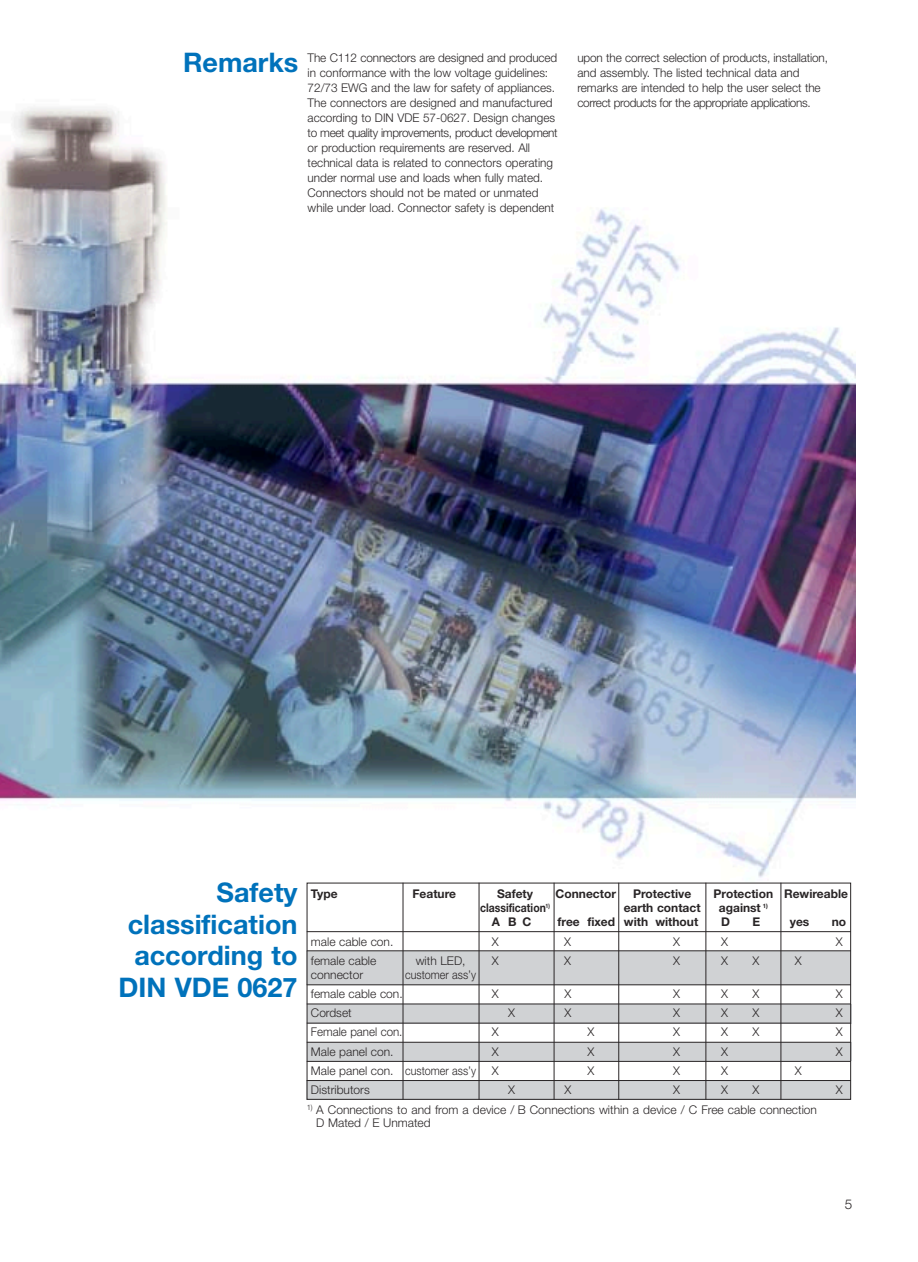
<style>
.page{position:relative;width:918px;height:1262px;background:#fff}
.page>*{position:absolute;margin:0;border:0;box-sizing:border-box;transform-origin:0 0}
.t1{font:700 27px/31.5px "Helvetica Neue";color:#0072bb;text-align:right}
.t2{font:300 13.5px "Helvetica Neue";color:#292526}
.t3{font:300 12px/15px "Helvetica Neue";color:#292526}
.t4{font:700 12px "Helvetica Neue";color:#292526}
.t5{font:700 12px "Helvetica Neue";color:#292526;scale:.87 1}
.t6{font:300 12px "Helvetica Neue";color:#292526;scale:.96 1}
.t7{font:300 12px "Helvetica Neue";color:#292526;scale:.9 1}
</style>
<div class="page">
<img style="left:0;top:107px;width:855px;height:922px">
<div style="left:307px;top:950px;width:544px;height:34px;background:#d0d2d4"></div>
<div style="left:307px;top:1003px;width:544px;height:20px;background:#d0d2d4"></div>
<div style="left:307px;top:1042px;width:544px;height:19px;background:#d0d2d4"></div>
<div style="left:307px;top:1080px;width:544px;height:19px;background:#d0d2d4"></div>
<hr style="left:307px;top:931px;width:544px;height:1px;background:#292526">
<hr style="left:307px;top:950px;width:544px;height:1px;background:#292526">
<hr style="left:307px;top:984px;width:544px;height:1px;background:#292526">
<hr style="left:307px;top:1003px;width:544px;height:1px;background:#292526">
<hr style="left:307px;top:1022px;width:544px;height:1px;background:#292526">
<hr style="left:307px;top:1042px;width:544px;height:1px;background:#292526">
<hr style="left:307px;top:1061px;width:544px;height:1px;background:#292526">
<hr style="left:307px;top:1080px;width:544px;height:1px;background:#292526">
<hr style="left:403px;top:882px;width:1px;height:217px;background:#292526">
<hr style="left:479px;top:882px;width:1px;height:217px;background:#292526">
<hr style="left:554px;top:882px;width:1px;height:217px;background:#292526">
<hr style="left:618px;top:882px;width:1px;height:217px;background:#292526">
<hr style="left:706px;top:882px;width:1px;height:217px;background:#292526">
<hr style="left:781px;top:882px;width:1px;height:217px;background:#292526">
<h1 class="t1" style="left:183px;top:49px;width:117px">Remarks</h1>
<p class="t3" style="left:308px;top:51px;width:252px">The C112 connectors are designed and produced in conformance with the low voltage guidelines:<br>72/73 EWG and the law for safety of appliances.<br>The connectors are designed and manufactured according to DIN VDE 57-0627. Design changes to meet quality improvements, product development or production requirements are reserved. All technical data is related to connectors operating under normal use and loads when fully mated.<br>Connectors should not be mated or unmated while under load. Connector safety is dependent</p>
<p class="t3" style="left:577px;top:51px;width:252px">upon the correct selection of products, installation, and assembly. The listed technical data and remarks are intended to help the user select the correct products for the appropriate applications.</p>
<h1 class="t1" style="left:119px;top:879px;width:181px">Safety classification according to<br>DIN VDE 0627</h1>
<p class="t4" style="left:311px;top:888px;width:28px">Type</p>
<p class="t4" style="left:413px;top:888px;width:45px">Feature</p>
<p class="t4" style="left:497px;top:888px;width:38px">Safety</p>
<p class="t4" style="left:556px;top:888px;width:62px">Connector</p>
<p class="t4" style="left:633px;top:888px;width:60px">Protective</p>
<p class="t4" style="left:714px;top:888px;width:136px">Protection Rewireable</p>
<p class="t5" style="left:480px;top:903px;width:82px">classification<sup>1)</sup></p>
<p class="t4" style="left:624px;top:903px;width:78px">earth contact</p>
<p class="t4" style="left:719px;top:903px;width:50px">against <sup>1)</sup></p>
<p class="t4" style="left:492px;top:917px;width:41px">ABC</p>
<p class="t4" style="left:558px;top:917px;width:142px">free fixed with without</p>
<p class="t4" style="left:721px;top:917px;width:10px">D</p>
<p class="t4" style="left:752px;top:917px;width:9px">E</p>
<p class="t4" style="left:790px;top:917px;width:21px">yes</p>
<p class="t4" style="left:832px;top:917px;width:16px">no</p>
<p class="t3" style="left:311px;top:935px;width:84px">male cable con.</p>
<p class="t3" style="left:492px;top:935px;width:8px">X</p>
<p class="t3" style="left:564px;top:935px;width:8px">X</p>
<p class="t3" style="left:673px;top:935px;width:8px">X</p>
<p class="t3" style="left:721px;top:935px;width:8px">X</p>
<p class="t3" style="left:836px;top:935px;width:8px">X</p>
<p class="t3" style="left:311px;top:954px;width:67px">female cable</p>
<p class="t3" style="left:416px;top:954px;width:51px">with LED,</p>
<p class="t3" style="left:492px;top:954px;width:8px">X</p>
<p class="t3" style="left:564px;top:954px;width:8px">X</p>
<p class="t3" style="left:673px;top:954px;width:8px">X</p>
<p class="t3" style="left:721px;top:954px;width:8px">X</p>
<p class="t3" style="left:752px;top:954px;width:8px">X</p>
<p class="t3" style="left:795px;top:954px;width:8px">X</p>
<p class="t3" style="left:311px;top:968px;width:54px">connector</p>
<p class="t7" style="left:405px;top:970px;width:80px">customer ass’y</p>
<p class="t3" style="left:311px;top:987px;width:93px">female cable con.</p>
<p class="t3" style="left:492px;top:987px;width:8px">X</p>
<p class="t3" style="left:564px;top:987px;width:8px">X</p>
<p class="t3" style="left:673px;top:987px;width:8px">X</p>
<p class="t3" style="left:721px;top:987px;width:8px">X</p>
<p class="t3" style="left:752px;top:987px;width:8px">X</p>
<p class="t3" style="left:836px;top:987px;width:8px">X</p>
<p class="t3" style="left:311px;top:1006px;width:42px">Cordset</p>
<p class="t3" style="left:508px;top:1006px;width:8px">X</p>
<p class="t3" style="left:564px;top:1006px;width:8px">X</p>
<p class="t3" style="left:673px;top:1006px;width:8px">X</p>
<p class="t3" style="left:721px;top:1006px;width:8px">X</p>
<p class="t3" style="left:752px;top:1006px;width:8px">X</p>
<p class="t3" style="left:836px;top:1006px;width:8px">X</p>
<p class="t6" style="left:311px;top:1027px;width:97px">Female panel con.</p>
<p class="t3" style="left:492px;top:1025px;width:8px">X</p>
<p class="t3" style="left:587px;top:1025px;width:8px">X</p>
<p class="t3" style="left:673px;top:1025px;width:8px">X</p>
<p class="t3" style="left:721px;top:1025px;width:8px">X</p>
<p class="t3" style="left:752px;top:1025px;width:8px">X</p>
<p class="t3" style="left:836px;top:1025px;width:8px">X</p>
<p class="t3" style="left:311px;top:1045px;width:84px">Male panel con.</p>
<p class="t3" style="left:492px;top:1045px;width:8px">X</p>
<p class="t3" style="left:587px;top:1045px;width:8px">X</p>
<p class="t3" style="left:673px;top:1045px;width:8px">X</p>
<p class="t3" style="left:721px;top:1045px;width:8px">X</p>
<p class="t3" style="left:836px;top:1045px;width:8px">X</p>
<p class="t3" style="left:311px;top:1064px;width:167px">Male panel con. customer ass’y</p>
<p class="t3" style="left:492px;top:1064px;width:8px">X</p>
<p class="t3" style="left:587px;top:1064px;width:8px">X</p>
<p class="t3" style="left:673px;top:1064px;width:8px">X</p>
<p class="t3" style="left:721px;top:1064px;width:8px">X</p>
<p class="t3" style="left:795px;top:1064px;width:8px">X</p>
<p class="t3" style="left:311px;top:1083px;width:60px">Distributors</p>
<p class="t3" style="left:508px;top:1083px;width:8px">X</p>
<p class="t3" style="left:564px;top:1083px;width:8px">X</p>
<p class="t3" style="left:673px;top:1083px;width:8px">X</p>
<p class="t3" style="left:721px;top:1083px;width:8px">X</p>
<p class="t3" style="left:752px;top:1083px;width:8px">X</p>
<p class="t3" style="left:836px;top:1083px;width:8px">X</p>
<p class="t3" style="left:316px;top:1103px;width:502px;line-height:13.5px;text-indent:-10px"><sup>1)</sup> A Connections to and from a device / B Connections within a device / C Free cable connection<br>D Mated / E Unmated</p>
<p class="t2" style="left:845px;top:1199px;width:9px">5</p>
</div>
